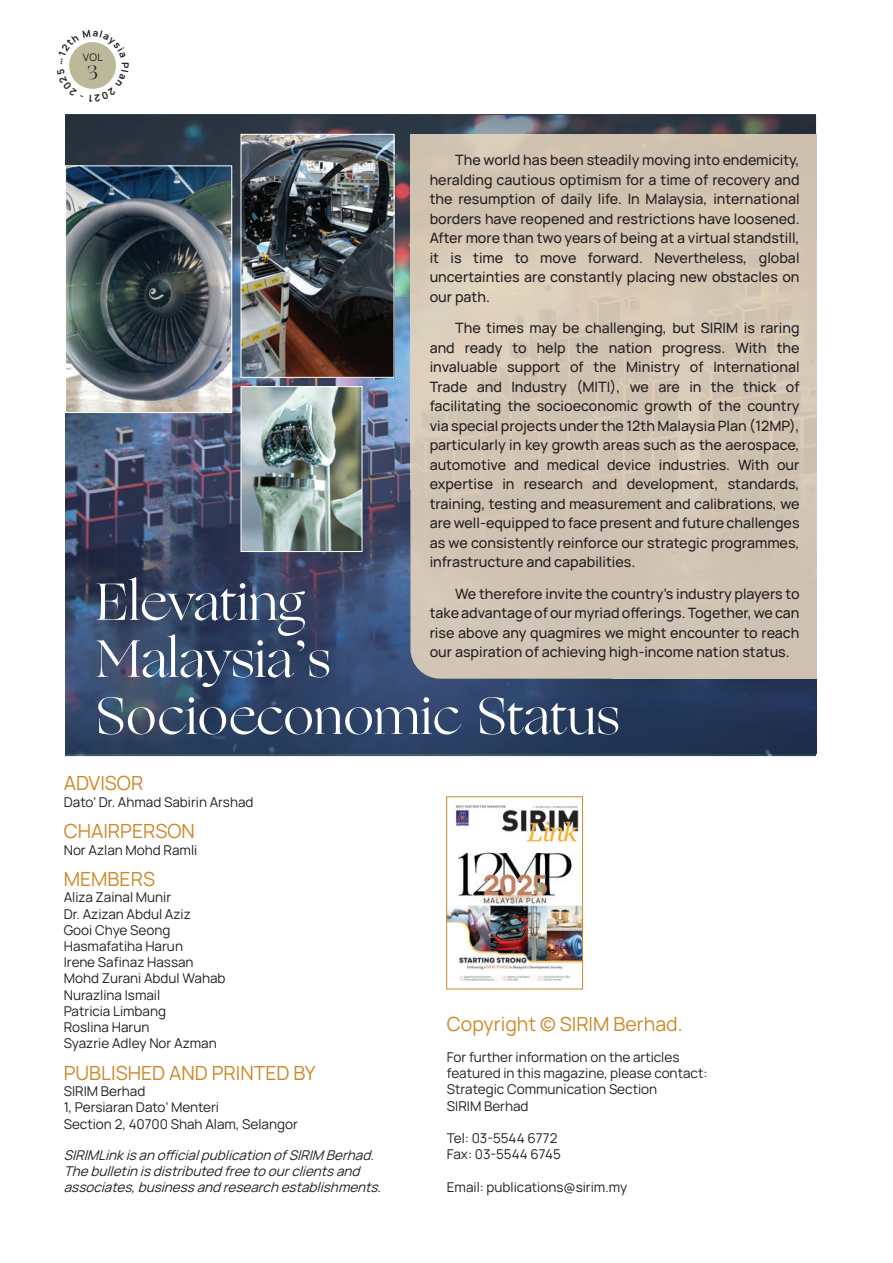
<style>
.page{position:relative;width:893px;height:1263px;background:#fff}
.page>*{position:absolute;margin:0;border:0;box-sizing:border-box;transform-origin:0 0}
.t1{font:52.5px/57px "Ogg";color:#fff}
.t2{font:19.5px "Manrope";color:#cd882a}
.t3{font:19.2px "Ogg";color:#231f20}
.t4{font:500 14.25px/19.5px "Manrope";color:#231f20;text-align:justify}
.t5{font:13.5px/16.2px "Manrope";color:#231f20}
.t6{font:italic 13.5px/16.2px "Manrope";color:#231f20}
.t7{font:10.5px "Manrope";color:#231f20}
</style>
<div class="page">
<img style="left:65px;top:115px;width:751px;height:641px">
<hr style="left:816px;top:679px;width:1px;height:75px;background:#1f3255">
<img style="left:66px;top:297px;width:267px;height:457px">
<img style="left:333px;top:297px;width:77px;height:355px">
<img style="left:333px;top:652px;width:376px;height:102px">
<img style="left:709px;top:679px;width:107px;height:75px">
<svg style="left:816px;top:134px;width:1px;height:163px"></svg>
<img style="left:410px;top:134px;width:406px;height:545px">
<hr style="left:816px;top:297px;width:1px;height:382px;background:#d2c4b2">
<img style="left:448px;top:805px;width:133px;height:177px">
<div style="left:446px;top:796px;width:137px;height:193px;border:1px solid #cd882a"></div>
<img style="left:243px;top:388px;width:117px;height:162px">
<div style="left:241px;top:386px;width:121px;height:166px;border:1px solid #fff"></div>
<img style="left:67px;top:167px;width:163px;height:244px">
<div style="left:65px;top:165px;width:167px;height:248px;border:1px solid #fff"></div>
<img style="left:243px;top:136px;width:149px;height:240px">
<div style="left:241px;top:134px;width:153px;height:244px;border:1px solid #fff"></div>
<svg style="left:69px;top:42px;width:47px;height:47px"></svg>
<p class="t7" style="left:83px;top:50px;width:22px">VOL</p>
<h3 class="t3" style="left:87px;top:59px;width:12px">3</h3>
<p class="t4" style="left:430px;top:150px;width:371px;text-indent:26px">The world has been steadily moving into endemicity, heralding cautious optimism for a time of recovery and the resumption of daily life. In Malaysia, international borders have reopened and restrictions have loosened.<br>After more than two years of being at a virtual standstill, it is time to move forward. Nevertheless, global uncertainties are constantly placing new obstacles on our path.</p>
<p class="t4" style="left:430px;top:318px;width:371px;text-indent:26px">The times may be challenging, but SIRIM is raring and ready to help the nation progress. With the invaluable support of the Ministry of International Trade and Industry (MITI), we are in the thick of facilitating the socioeconomic growth of the country via special projects under the 12th Malaysia Plan (12MP), particularly in key growth areas such as the aerospace, automotive and medical device industries. With our expertise in research and development, standards, training, testing and measurement and calibrations, we are well-equipped to face present and future challenges as we consistently reinforce our strategic programmes, infrastructure and capabilities.</p>
<p class="t4" style="left:430px;top:583px;width:371px;text-indent:26px">We therefore invite the country’s industry players to take advantage of our myriad offerings. Together, we can rise above any quagmires we might encounter to reach our aspiration of achieving high-income nation status.</p>
<h1 class="t1" style="left:96px;top:574px;width:525px">Elevating<br>Malaysia’s<br>Socioeconomic Status</h1>
<h2 class="t2" style="left:64px;top:770px;width:81px">ADVISOR</h2>
<p class="t5" style="left:64px;top:793px;width:191px">Dato’ Dr. Ahmad Sabirin Arshad</p>
<h2 class="t2" style="left:64px;top:817px;width:133px">CHAIRPERSON</h2>
<p class="t5" style="left:64px;top:841px;width:135px">Nor Azlan Mohd Ramli</p>
<h2 class="t2" style="left:64px;top:865px;width:93px">MEMBERS</h2>
<p class="t5" style="left:64px;top:889px;width:163px">Aliza Zainal Munir<br>Dr. Azizan Abdul Aziz<br>Gooi Chye Seong<br>Hasmafatiha Harun<br>Irene Safinaz Hassan<br>Mohd Zurani Abdul Wahab<br>Nurazlina Ismail<br>Patricia Limbang<br>Roslina Harun<br>Syazrie Adley Nor Azman</p>
<h2 class="t2" style="left:64px;top:1059px;width:254px">PUBLISHED AND PRINTED BY</h2>
<p class="t5" style="left:64px;top:1082px;width:236px">SIRIM Berhad<br>1, Persiaran Dato’ Menteri<br>Section 2, 40700 Shah Alam, Selangor</p>
<p class="t6" style="left:64px;top:1146px;width:323px">SIRIMLinkisanofficialpublicationofSIRIM Berhad.<br>Thebulletinisdistributedfreetoourclientsand associates,businessandresearchestablishments.</p>
<h2 class="t2" style="left:447px;top:1010px;width:237px">Copyright © SIRIM Berhad.</h2>
<p class="t5" style="left:447px;top:1048px;width:262px">For further information on the articles featured in this magazine, please contact:<br>Strategic Communication Section<br>SIRIM Berhad</p>
<p class="t5" style="left:447px;top:1129px;width:115px">Tel: 03-5544 6772<br>Fax: 03-5544 6745</p>
<p class="t5" style="left:447px;top:1178px;width:182px">Email: publications@sirim.my</p>
</div>
